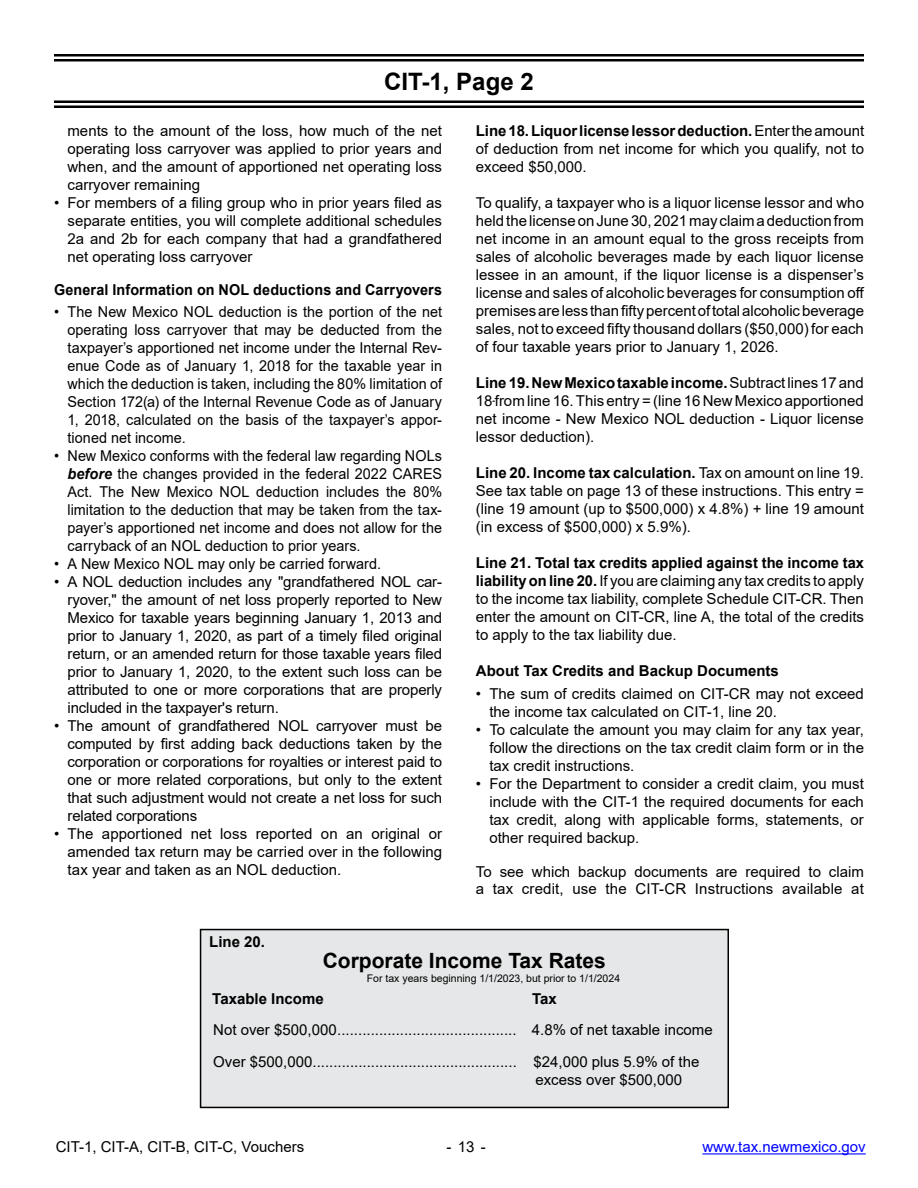
<style>
.page{position:relative;width:918px;height:1188px;background:#fff}
.page>*{position:absolute;margin:0;border:0;box-sizing:border-box;transform-origin:0 0}
.t1{font:700 24px "Arial";color:#000}
.t2{font:700 21px "Arial";color:#000}
.t3{font:15px/18px "Arial";color:#000;text-align:justify}
.t4{font:15px/18px "Arial";color:#000;text-align:justify;scale:.96 1}
.t5{font:700 15px "Arial";color:#000}
.t6{font:700 15px "Arial";color:#000;scale:.96 1}
.t7{font:15px "Arial";color:#00f}
.t8{font:10.5px "Arial";color:#000}
.s1{font-weight:700;font-style:italic}
.s2{font-weight:700}
</style>
<div class="page">
<hr style="left:702px;top:1153px;width:164px;height:1px;background:#00f">
<hr style="left:54px;top:54px;width:810px;height:2px;background:#000">
<hr style="left:54px;top:59px;width:810px;height:2px;background:#000">
<hr style="left:54px;top:101px;width:810px;height:2px;background:#000">
<hr style="left:54px;top:106px;width:810px;height:2px;background:#000">
<div style="left:201px;top:930px;width:527px;height:177px;background:#e6e7e8"></div>
<div style="left:200px;top:929px;width:529px;height:179px;border:2px solid #000"></div>
<h1 class="t1" style="left:384px;top:65px;width:151px">CIT-1, Page 2</h1>
<p class="t3" style="left:68px;top:122px;width:376px">ments to the amount of the loss, how much of the net operating loss carryover was applied to prior years and when, and the amount of apportioned net operating loss carryover remaining</p>
<p class="t3" style="left:68px;top:194px;width:376px;text-indent:-14px">• For members of a filing group who in prior years filed as separate entities, you will complete additional schedules 2a and 2b for each company that had a grandfathered net operating loss carryover</p>
<p class="t6" style="left:54px;top:279px;width:406px">General Information on NOL deductions and Carryovers</p>
<p class="t4" style="left:67px;top:303px;width:392px;text-indent:-13px">• The New Mexico NOL deduction is the portion of the net operating loss carryover that may be deducted from the taxpayer’s apportioned net income under the Internal Rev&shy;enue Code as of January 1, 2018 for the taxable year in which the deduction is taken, including the 80% limitation of Section 172(a) of the Internal Revenue Code as of January 1, 2018, calculated on the basis of the taxpayer’s appor&shy;tioned net income.</p>
<p class="t4" style="left:68px;top:447px;width:392px;text-indent:-13px">• New Mexico conforms with the federal law regarding NOLs <span class="s1">before</span> the changes provided in the federal 2022 CARES Act. The New Mexico NOL deduction includes the 80% limitation to the deduction that may be taken from the tax&shy;payer’s apportioned net income and does not allow for the carryback of an NOL deduction to prior years.</p>
<p class="t4" style="left:54px;top:555px;width:342px">• A New Mexico NOL may only be carried forward.</p>
<p class="t3" style="left:68px;top:573px;width:376px;text-indent:-14px">• A NOL deduction includes any "grandfathered NOL car&shy;ryover," the amount of net loss properly reported to New Mexico for taxable years beginning January 1, 2013 and prior to January 1, 2020, as part of a timely filed original return, or an amended return for those taxable years filed prior to January 1, 2020, to the extent such loss can be attributed to one or more corporations that are properly included in the taxpayer's return.</p>
<p class="t3" style="left:68px;top:717px;width:376px;text-indent:-14px">• The amount of grandfathered NOL carryover must be computed by first adding back deductions taken by the corporation or corporations for royalties or interest paid to one or more related corporations, but only to the extent that such adjustment would not create a net loss for such related corporations</p>
<p class="t3" style="left:68px;top:825px;width:376px;text-indent:-14px">• The apportioned net loss reported on an original or amended tax return may be carried over in the following tax year and taken as an NOL deduction.</p>
<p class="t3" style="left:476px;top:122px;width:390px"><span class="s2">Line 18. Liquor license lessor deduction.</span> Enter the amount of deduction from net income for which you qualify, not to exceed $50,000.</p>
<p class="t3" style="left:476px;top:194px;width:390px">To qualify, a taxpayer who is a liquor license lessor and who held the license on June 30, 2021 may claim a deduction from net income in an amount equal to the gross receipts from sales of alcoholic beverages made by each liquor license lessee in an amount, if the liquor license is a dispenser’s license and sales of alcoholic beverages for consumption off premises are less than fifty percent of total alcoholic beverage sales, not to exceed fifty thousand dollars ($50,000) for each of four taxable years prior to January 1, 2026.</p>
<p class="t3" style="left:476px;top:374px;width:390px"><span class="s2">Line 19. New Mexico taxable income.</span> Subtract lines 17 and 18 from line 16.This entry = (line 16 New Mexico apportioned net income - New Mexico NOL deduction - Liquor license lessor deduction).</p>
<p class="t3" style="left:476px;top:464px;width:390px"><span class="s2">Line 20. Income tax calculation.</span> Tax on amount on line 19.<br>See tax table on page 13 of these instructions. This entry = (line 19 amount (up to $500,000) x 4.8%) + line 19 amount (in excess of $500,000) x 5.9%).</p>
<p class="t3" style="left:476px;top:554px;width:390px"><span class="s2">Line 21. Total tax credits applied against the income tax liability on line 20.</span> If you are claiming any tax credits to apply to the income tax liability, complete Schedule CIT-CR. Then enter the amount on CIT-CR, line A, the total of the credits to apply to the tax liability due.</p>
<p class="t5" style="left:476px;top:660px;width:305px">About Tax Credits and Backup Documents</p>
<p class="t3" style="left:489px;top:684px;width:376px;text-indent:-14px">• The sum of credits claimed on CIT-CR may not exceed the income tax calculated on CIT-1, line 20.</p>
<p class="t3" style="left:489px;top:720px;width:376px;text-indent:-14px">• To calculate the amount you may claim for any tax year, follow the directions on the tax credit claim form or in the tax credit instructions.</p>
<p class="t3" style="left:489px;top:774px;width:376px;text-indent:-14px">• For the Department to consider a credit claim, you must include with the CIT-1 the required documents for each tax credit, along with applicable forms, statements, or other required backup.</p>
<p class="t3" style="left:476px;top:863px;width:390px;line-height:16.5px">To see which backup documents are required to claim a tax credit, use the CIT-CR Instructions available at</p>
<p class="t5" style="left:209px;top:931px;width:57px">Line 20.</p>
<h2 class="t2" style="left:323px;top:946px;width:285px">Corporate Income Tax Rates</h2>
<p class="t8" style="left:367px;top:972px;width:255px">For tax years beginning 1/1/2023, but prior to 1/1/2024</p>
<p class="t5" style="left:212px;top:988px;width:113px">Taxable Income</p>
<p class="t5" style="left:532px;top:988px;width:26px">Tax</p>
<p class="t3" style="left:213px;top:1014px;width:501px;line-height:31.5px">Not over $500,000........................................... 4.8% of net taxable income<br>Over $500,000................................................. $24,000 plus 5.9% of the</p>
<p class="t3" style="left:535px;top:1070px;width:148px">excess over $500,000</p>
<p class="t3" style="left:56px;top:1138px;width:250px">CIT-1, CIT-A, CIT-B, CIT-C, Vouchers</p>
<p class="t3" style="left:447px;top:1138px;width:41px">- 13 -</p>
<p class="t7" style="left:702px;top:1137px;width:165px">www.tax.newmexico.gov</p>
</div>
